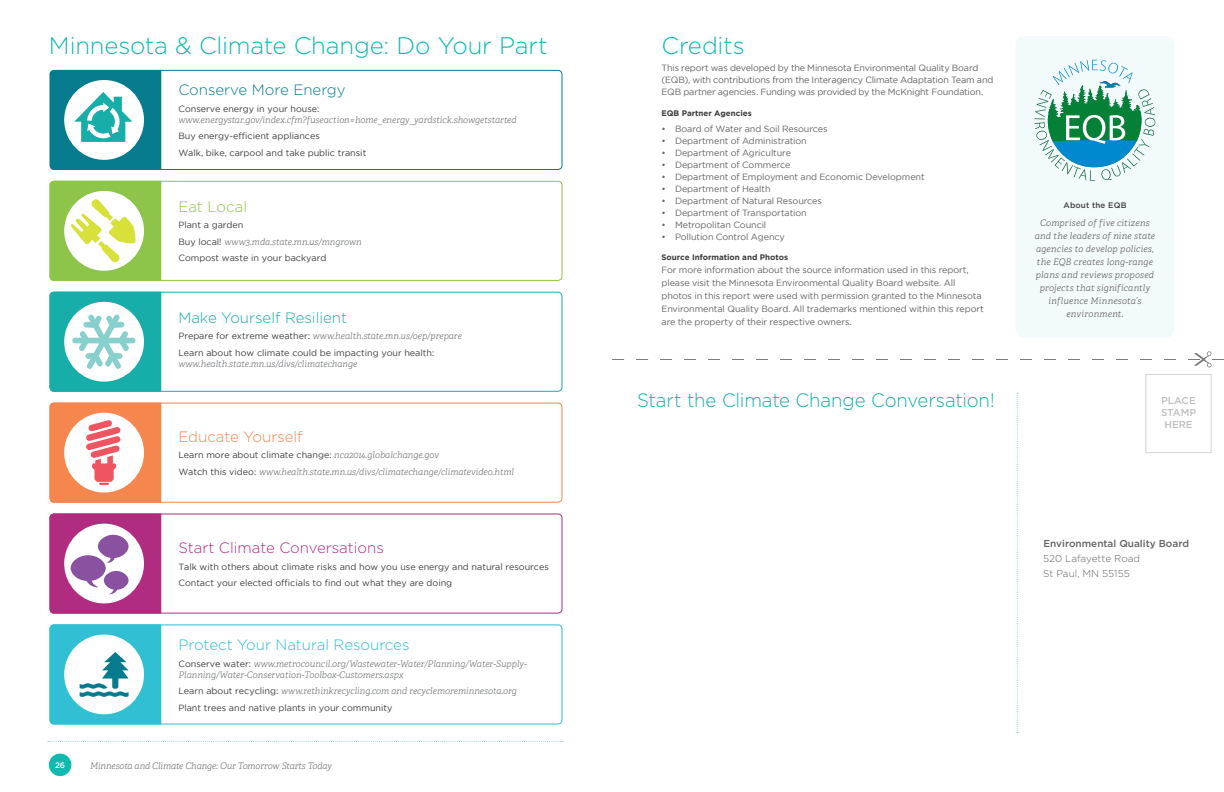
<style>
.page{position:relative;width:1224px;height:792px;background:#fff}
.page>*{position:absolute;margin:0;border:0;box-sizing:border-box;transform-origin:0 0}
.t1{font:300 24px "Gotham";letter-spacing:-.005em;color:#10bab1}
.t2{font:300 19.4px "Gotham";letter-spacing:-.005em;color:#17ada9;scale:.96 1}
.t3{font:300 15px "Gotham";color:#30bfd3}
.t4{font:300 15px "Gotham";color:#b02c80}
.t5{font:300 15px "Gotham";color:#17ada9}
.t6{font:300 15px "Gotham";color:#067b8d}
.t7{font:300 15px "Gotham";color:#f5864d}
.t8{font:300 15px "Gotham";color:#8dc54a}
.t9{font:300 10px "Gotham";color:#636366}
.t10{font:500 10px "Gotham";color:#636366}
.t11{font:500 10px "Gotham";color:#c1bfc0}
.t12{font:9px/13px "Gotham";letter-spacing:-.015em;color:#636366}
.t13{font:italic 300 9px/11px "Adelle";color:#76787b}
.t14{font:9px/11px "Gotham";color:#3e3e3f}
.t15{font:italic 300 9px/13px "Adelle";letter-spacing:.02em;color:#636366;text-align:center}
.t16{font:700 8px "Gotham";color:#3e3e3f}
.t17{font:500 8px "Gotham";letter-spacing:.02em;color:#3e3e3f}
.t18{font:500 8px "Gotham";color:#fff}
.s1{font-family:"Gotham";font-weight:400;font-style:normal;color:#3e3e3f}
.s2{font-family:"Adelle";font-weight:300;font-style:italic;color:#76787b}
</style>
<div class="page">
<svg style="left:48px;top:741px;width:515px;height:1px"></svg>
<svg style="left:1017px;top:393px;width:1px;height:340px"></svg>
<div style="left:49px;top:754px;width:22px;height:22px;background:#10bab1;border-radius:50%"></div>
<div style="left:156px;top:70px;width:407px;height:100px;border:1px solid #067b8d;border-radius:4px"></div>
<svg style="left:50px;top:70px;width:111px;height:100px"></svg>
<div style="left:50px;top:292px;width:513px;height:100px;border:1px solid #17ada9;border-radius:4px"></div>
<svg style="left:50px;top:292px;width:111px;height:100px"></svg>
<div style="left:50px;top:624px;width:513px;height:101px;border:1px solid #30bfd3;border-radius:4px"></div>
<div style="left:50px;top:403px;width:513px;height:100px;border:1px solid #f5864d;border-radius:4px"></div>
<svg style="left:50px;top:403px;width:111px;height:100px"></svg>
<div style="left:50px;top:181px;width:513px;height:100px;border:1px solid #8dc54a;border-radius:4px"></div>
<svg style="left:50px;top:181px;width:111px;height:100px"></svg>
<div style="left:50px;top:513px;width:513px;height:101px;border:1px solid #b02c80;border-radius:4px"></div>
<svg style="left:50px;top:513px;width:111px;height:101px"></svg>
<div style="left:1145px;top:374px;width:67px;height:79px;border:1px solid #d1d2d4"></div>
<div style="left:1016px;top:36px;width:158px;height:302px;background:#f3fafb;border-radius:9px"></div>
<svg style="left:1035px;top:60px;width:120px;height:121px"></svg>
<svg style="left:50px;top:624px;width:111px;height:101px"></svg>
<svg style="left:612px;top:351px;width:612px;height:17px"></svg>
<p class="t1" style="left:49px;top:32px;width:500px">Minnesota &amp; Climate Change: Do Your Part</p>
<p class="t6" style="left:178px;top:82px;width:169px">Conserve More Energy</p>
<p class="t13" style="left:178px;top:103px;width:340px"><span class="s1">Conserve energy in your house: </span>www.energystar.gov/index.cfm?fuseaction=home_energy_yardstick.showgetstarted</p>
<p class="t14" style="left:178px;top:130px;width:143px">Buy energy-efficient appliances</p>
<p class="t14" style="left:178px;top:147px;width:189px">Walk, bike, carpool and take public transit</p>
<p class="t8" style="left:178px;top:198px;width:70px">Eat Local</p>
<p class="t14" style="left:178px;top:219px;width:67px">Plant a garden</p>
<p class="t13" style="left:178px;top:236px;width:185px"><span class="s1">Buy local!</span> www3.mda.state.mn.us/mngrown</p>
<p class="t14" style="left:178px;top:252px;width:149px">Compost waste in your backyard</p>
<p class="t5" style="left:178px;top:309px;width:170px">Make Yourself Resilient</p>
<p class="t13" style="left:178px;top:331px;width:285px"><span class="s1">Prepare for extreme weather:</span> www.health.state.mn.us/oep/prepare</p>
<p class="t14" style="left:178px;top:347px;width:257px">Learn about how climate could be impacting your health: <span class="s2">www.health.state.mn.us/divs/climatechange</span></p>
<p class="t7" style="left:178px;top:428px;width:126px">Educate Yourself</p>
<p class="t14" style="left:178px;top:449px;width:262px">Learn more about climate change: <span class="s2">nca2014.globalchange.gov</span></p>
<p class="t13" style="left:178px;top:466px;width:337px"><span class="s1">Watch this video:</span> www.health.state.mn.us/divs/climatechange/climatevideo.html</p>
<p class="t4" style="left:178px;top:540px;width:207px">Start Climate Conversations</p>
<p class="t14" style="left:178px;top:561px;width:372px">Talk with others about climate risks and how you use energy and natural resources</p>
<p class="t14" style="left:178px;top:577px;width:275px">Contact your elected officials to find out what they are doing</p>
<p class="t3" style="left:178px;top:637px;width:233px">Protect Your Natural Resources</p>
<p class="t13" style="left:178px;top:658px;width:350px"><span class="s1">Conserve water:</span> www.metrocouncil.org/Wastewater-Water/Planning/Water-Supply-<br>Planning/Water-Conservation-Toolbox-Customers.aspx</p>
<p class="t13" style="left:178px;top:686px;width:340px"><span class="s1">Learn about recycling:</span> www.rethinkrecycling.com and recyclemoreminnesota.org</p>
<p class="t14" style="left:178px;top:702px;width:216px">Plant trees and native plants in your community</p>
<p class="t18" style="left:55px;top:760px;width:12px">26</p>
<p class="t13" style="left:90px;top:760px;width:244px">Minnesota and Climate Change: Our Tomorrow Starts Today</p>
<p class="t1" style="left:662px;top:32px;width:85px">Credits</p>
<p class="t12" style="left:662px;top:62px;width:333px;line-height:12px">This report was developed by the Minnesota Environmental Quality Board (EQB), with contributions from the Interagency Climate Adaptation Team and<br>EQB partner agencies. Funding was provided by the McKnight Foundation.</p>
<p class="t16" style="left:662px;top:108px;width:92px">EQB Partner Agencies</p>
<p class="t12" style="left:662px;top:122px;width:168px">• Board of Water and Soil Resources</p>
<p class="t12" style="left:662px;top:134px;width:147px">• Department of Administration</p>
<p class="t12" style="left:662px;top:146px;width:131px">• Department of Agriculture</p>
<p class="t12" style="left:662px;top:158px;width:130px">• Department of Commerce</p>
<p class="t12" style="left:662px;top:170px;width:265px">• Department of Employment and Economic Development</p>
<p class="t12" style="left:662px;top:182px;width:111px">• Department of Health</p>
<p class="t12" style="left:662px;top:194px;width:162px">• Department of Natural Resources</p>
<p class="t12" style="left:662px;top:206px;width:147px">• Department of Transportation</p>
<p class="t12" style="left:662px;top:218px;width:106px">• Metropolitan Council</p>
<p class="t12" style="left:662px;top:230px;width:125px">• Pollution Control Agency</p>
<p class="t16" style="left:662px;top:252px;width:128px">Source Information and Photos</p>
<p class="t12" style="left:662px;top:263px;width:324px">For more information about the source information used in this report, please visit the Minnesota Environmental Quality Board website. All photos in this report were used with permission granted to the Minnesota Environmental Quality Board. All trademarks mentioned within this report are the property of their respective owners.</p>
<p class="t2" style="left:637px;top:389px;width:374px">Start the Climate Change Conversation!</p>
<p class="t17" style="left:1064px;top:201px;width:64px">About the EQB</p>
<p class="t15" style="left:1035px;top:216px;width:122px">Comprised of five citizens and the leaders of nine state agencies to develop policies, the EQB creates long-range plans and reviews proposed projects that significantly influence Minnesota’s environment.</p>
<p class="t11" style="left:1161px;top:395px;width:36px">PLACE</p>
<p class="t11" style="left:1161px;top:407px;width:37px">STAMP</p>
<p class="t11" style="left:1164px;top:419px;width:30px">HERE</p>
<p class="t10" style="left:1044px;top:538px;width:147px">Environmental Quality Board</p>
<p class="t9" style="left:1043px;top:553px;width:98px">520 Lafayette Road</p>
<p class="t9" style="left:1043px;top:568px;width:88px">St Paul, MN 55155</p>
</div>
